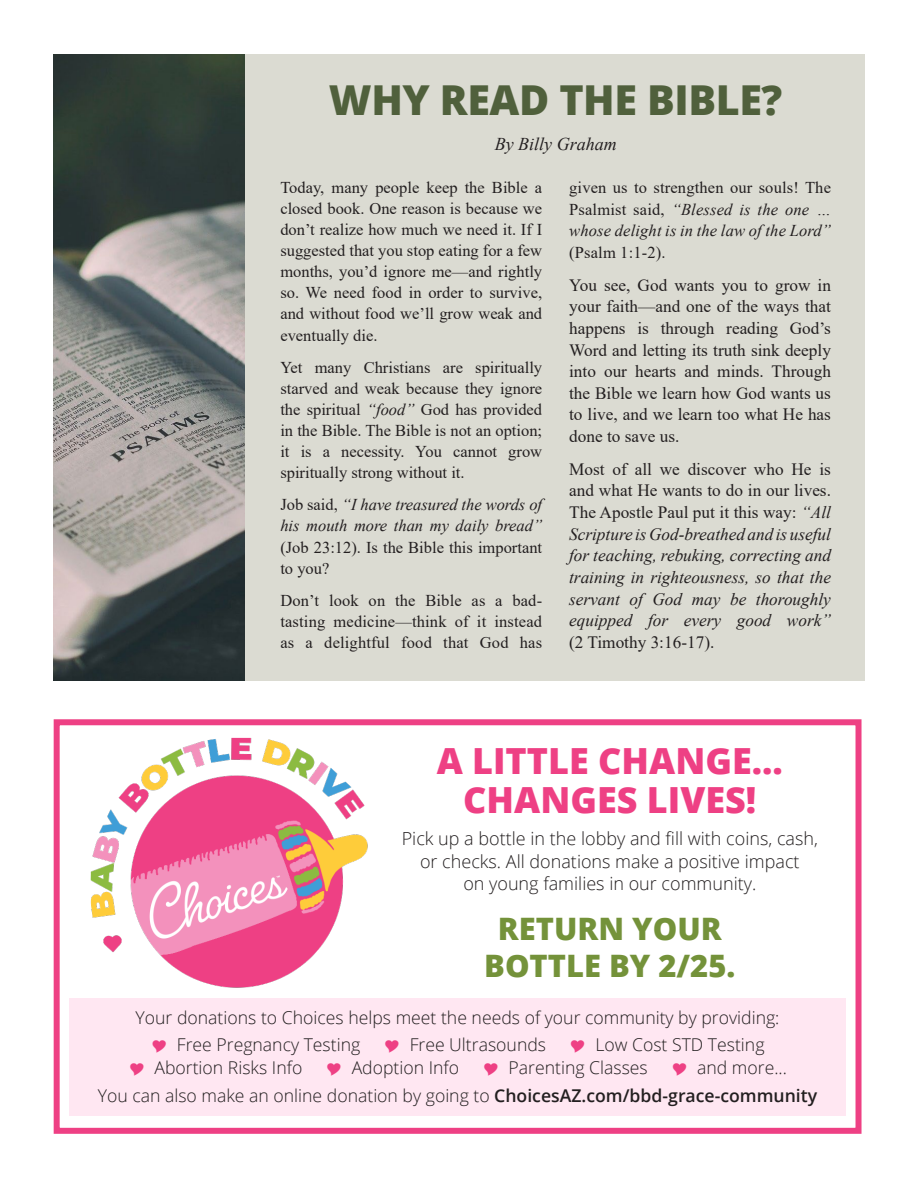
<style>
.page{position:relative;width:918px;height:1188px;background:#fff}
.page>*{position:absolute;margin:0;border:0;box-sizing:border-box;transform-origin:0 0}
.t1{font:800 41.25px "Open Sans";letter-spacing:-.01em;color:#50603c}
.t2{font:800 36px/39px "Open Sans";color:#ee4084;text-align:center}
.t3{font:800 30.9px/37px "Open Sans";color:#74923a;text-align:center}
.t4{font:300 18px/22.5px "Open Sans";color:#231f20;text-align:center}
.body_copy{font:italic 18px "Times New Roman";color:#231f20}
.t5{font:300 17.7px/28.5px "Open Sans";color:#231f20}
.body_copy-2{font:italic 17.25px/21.6px "Times New Roman";color:#231f20;text-align:justify}
.body_copy-3{font:17.25px/21.6px "Times New Roman";color:#231f20;text-align:justify}
.body_copy-4{font:16.5px/21.1px "Times New Roman";color:#231f20;text-align:justify}
.body_copy-5{font:italic 16.5px/21.1px "Times New Roman";color:#231f20;text-align:justify}
.s1{font-style:italic}
.s2{font-style:normal}
.s3{font-weight:600}
</style>
<div class="page">
<div style="left:69px;top:998px;width:777px;height:118px;background:#ffe7f2"></div>
<div style="left:54px;top:719px;width:808px;height:415px;border:6px solid #ee4084"></div>
<img style="left:91px;top:738px;width:277px;height:250px">
<div style="left:55px;top:54px;width:810px;height:626px;background:#dbdbd2"></div>
<img style="left:54px;top:54px;width:190px;height:626px">
<p class="t1" style="left:329px;top:69px;width:455px">WHY READ THE BIBLE?</p>
<p class="body_copy" style="left:495px;top:132px;width:123px">By Billy Graham</p>
<p class="body_copy-4" style="left:280px;top:176px;width:263px">Today, many people keep the Bible a closed book. One reason is because we don’t realize how much we need it. If I suggested that you stop eating for a few months, you’d ignore me—and rightly so. We need food in order to survive, and without food we’ll grow weak and eventually die.</p>
<p class="body_copy-4" style="left:280px;top:356px;width:263px">Yet many Christians are spiritually starved and weak because they ignore the spiritual <span class="s1">“food”</span> God has provided in the Bible. The Bible is not an option; it is a necessity. You cannot grow spiritually strong without it.</p>
<p class="body_copy-5" style="left:280px;top:494px;width:263px"><span class="s2">Job said,</span> “I have treasured the words of his mouth more than my daily bread” <span class="s2">(Job 23:12). Is the Bible this important to you?</span></p>
<p class="body_copy-4" style="left:280px;top:589px;width:263px">Don’t look on the Bible as a bad&shy;tasting medicine—think of it instead as a delightful food that God has</p>
<p class="body_copy-4" style="left:569px;top:176px;width:263px;line-height:21.6px">given us to strengthen our souls! The Psalmist said, <span class="s1">“Blessed is the one … whose delight is in the law of the Lord” </span>(Psalm 1:1-2).</p>
<p class="body_copy-3" style="left:569px;top:273px;width:263px">You see, God wants you to grow in your faith—and one of the ways that happens is through reading God’s Word and letting its truth sink deeply into our hearts and minds. Through the Bible we learn how God wants us to live, and we learn too what He has done to save us.</p>
<p class="body_copy-2" style="left:569px;top:458px;width:263px"><span class="s2">Most of all we discover who He is and what He wants to do in our lives.<br>The Apostle Paul put it this way:</span> “All Scripture is God-breathed and is useful for teaching, rebuking, correcting and training in righteousness, so that the servant of God may be thoroughly equipped for every good work” <span class="s2">(2 Timothy 3:16-17).</span></p>
<p class="t2" style="left:437px;top:740px;width:348px">A LITTLE CHANGE...<br>CHANGES LIVES!</p>
<p class="t4" style="left:402px;top:827px;width:418px">Pick up a bottle in the lobby and fill with coins, cash, or checks. All donations make a positive impact<br>on young families in our community.</p>
<p class="t3" style="left:484px;top:908px;width:253px">RETURN YOUR<br>BOTTLE BY 2/25.</p>
<p class="t5" style="left:136px;top:1003px;width:645px">Your donations to Choices helps meet the needs of your community by providing:</p>
<p class="t5" style="left:177px;top:1030px;width:185px">Free Pregnancy Testing</p>
<p class="t5" style="left:410px;top:1030px;width:138px">Free Ultrasounds</p>
<p class="t5" style="left:595px;top:1030px;width:171px">Low Cost STD Testing</p>
<p class="t5" style="left:155px;top:1053px;width:149px">Abortion Risks Info</p>
<p class="t5" style="left:352px;top:1053px;width:109px">Adoption Info</p>
<p class="t5" style="left:509px;top:1053px;width:141px">Parenting Classes</p>
<p class="t5" style="left:98px;top:1053px;width:721px;text-indent:599px">and more...<br>You can also make an online donation by going to <span class="s3">ChoicesAZ.com/bbd-grace-community</span></p>
</div>
